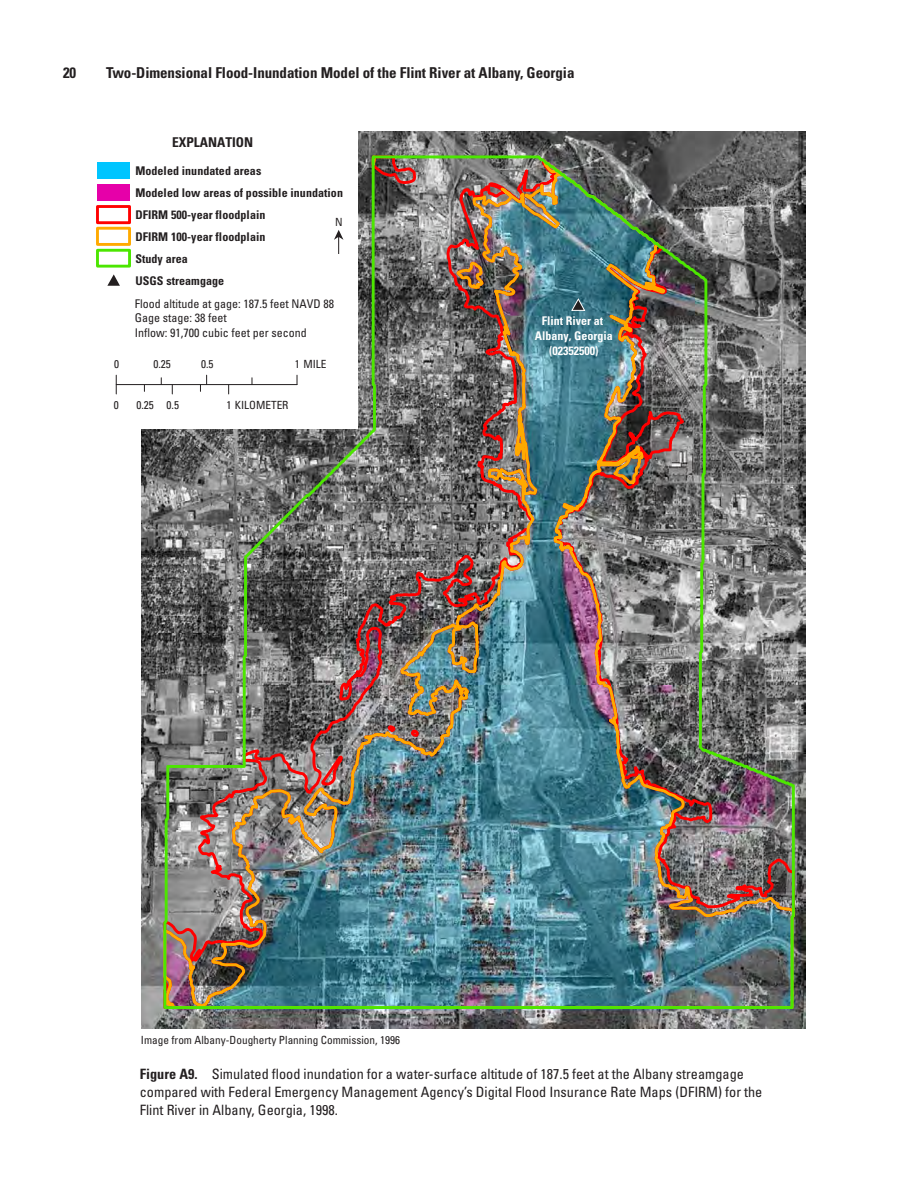
<style>
.page{position:relative;width:918px;height:1188px;background:#fff}
.page>*{position:absolute;margin:0;border:0;box-sizing:border-box;transform-origin:0 0}
.t1{font:700 condensed 15px "Univers";letter-spacing:-.005em;color:#231f20}
.FigureCaption{font:condensed 14.25px/18px "Univers";color:#231f20}
.t2{font:700 condensed 13.5px "Univers";color:#231f20}
.t3{font:700 condensed 12px/21.9px "Univers";letter-spacing:.005em;color:#231f20}
.t4{font:condensed 12px/14.5px "Univers";color:#231f20}
.t5{font:700 condensed 12px/15px "Univers";color:#fff;text-align:center}
.t6{font:condensed 11.25px "Univers";color:#231f20}
.s1{font-weight:700}
</style>
<div class="page">
<img style="left:141px;top:132px;width:664px;height:896px">
<svg style="left:470px;top:778px;width:62px;height:28px;background:#417d8d"></svg>
<img style="left:552px;top:739px;width:111px;height:146px">
<svg style="left:162px;top:1010px;width:633px;height:6px;background:#727275"></svg>
<img style="left:367px;top:739px;width:103px;height:146px">
<img style="left:399px;top:739px;width:146px;height:39px">
<svg style="left:663px;top:247px;width:133px;height:638px;background:#797a72"></svg>
<img style="left:367px;top:885px;width:429px;height:125px">
<img style="left:162px;top:437px;width:205px;height:573px">
<div style="left:96px;top:108px;width:262px;height:320px;background:#fff"></div>
<svg style="left:107px;top:274px;width:13px;height:12px"></svg>
<div style="left:97px;top:163px;width:33px;height:16px;background:#00c5ff"></div>
<div style="left:97px;top:184px;width:33px;height:17px;background:#e600a9"></div>
<div style="left:96px;top:205px;width:35px;height:19px;border:3px solid #f00"></div>
<div style="left:96px;top:227px;width:35px;height:19px;border:3px solid #fa0"></div>
<div style="left:96px;top:249px;width:35px;height:19px;border:3px solid #4ce600"></div>
<img style="left:334px;top:152px;width:354px;height:587px">
<hr style="left:116px;top:384px;width:181px;height:1px;background:#231f20">
<svg style="left:200px;top:375px;width:7px;height:16px"></svg>
<svg style="left:116px;top:375px;width:1px;height:19px"></svg>
<p class="t1" style="left:63px;top:63px;width:15px">20</p>
<p class="t1" style="left:106px;top:63px;width:470px">Two-Dimensional Flood-Inundation Model of the Flint River at Albany, Georgia</p>
<p class="t6" style="left:114px;top:357px;width:6px">0</p>
<p class="t6" style="left:114px;top:398px;width:6px">0</p>
<p class="t2" style="left:172px;top:133px;width:83px">EXPLANATION</p>
<p class="t3" style="left:135px;top:160px;width:209px">Modeled inundated areas<br>Modeled low areas of possible inundation<br>DFIRM 500-year floodplain<br>DFIRM 100-year floodplain<br>Study area<br>USGS streamgage</p>
<p class="t4" style="left:135px;top:296px;width:201px">Flood altitude at gage: 187.5 feet NAVD 88<br>Gage stage: 38 feet<br>Inflow: 91,700 cubic feet per second</p>
<p class="t6" style="left:335px;top:214px;width:9px">N</p>
<p class="t6" style="left:153px;top:357px;width:19px">0.25</p>
<p class="t6" style="left:201px;top:357px;width:14px">0.5</p>
<p class="t6" style="left:295px;top:357px;width:33px">1 MILE</p>
<p class="t6" style="left:136px;top:398px;width:44px">0.25 0.5</p>
<p class="t6" style="left:226px;top:398px;width:64px">1 KILOMETER</p>
<p class="t5" style="left:535px;top:313px;width:79px">Flint River at<br>Albany, Georgia (02352500)</p>
<p class="t6" style="left:141px;top:1032px;width:261px">Image from Albany-Dougherty Planning Commission, 1996</p>
<p class="FigureCaption" style="left:140px;top:1065px;width:624px"><span class="s1">Figure A9.</span> Simulated flood inundation for a water-surface altitude of 187.5 feet at the Albany streamgage compared with Federal Emergency Management Agency’s Digital Flood Insurance Rate Maps (DFIRM) for the<br>Flint River in Albany, Georgia, 1998.</p>
</div>
